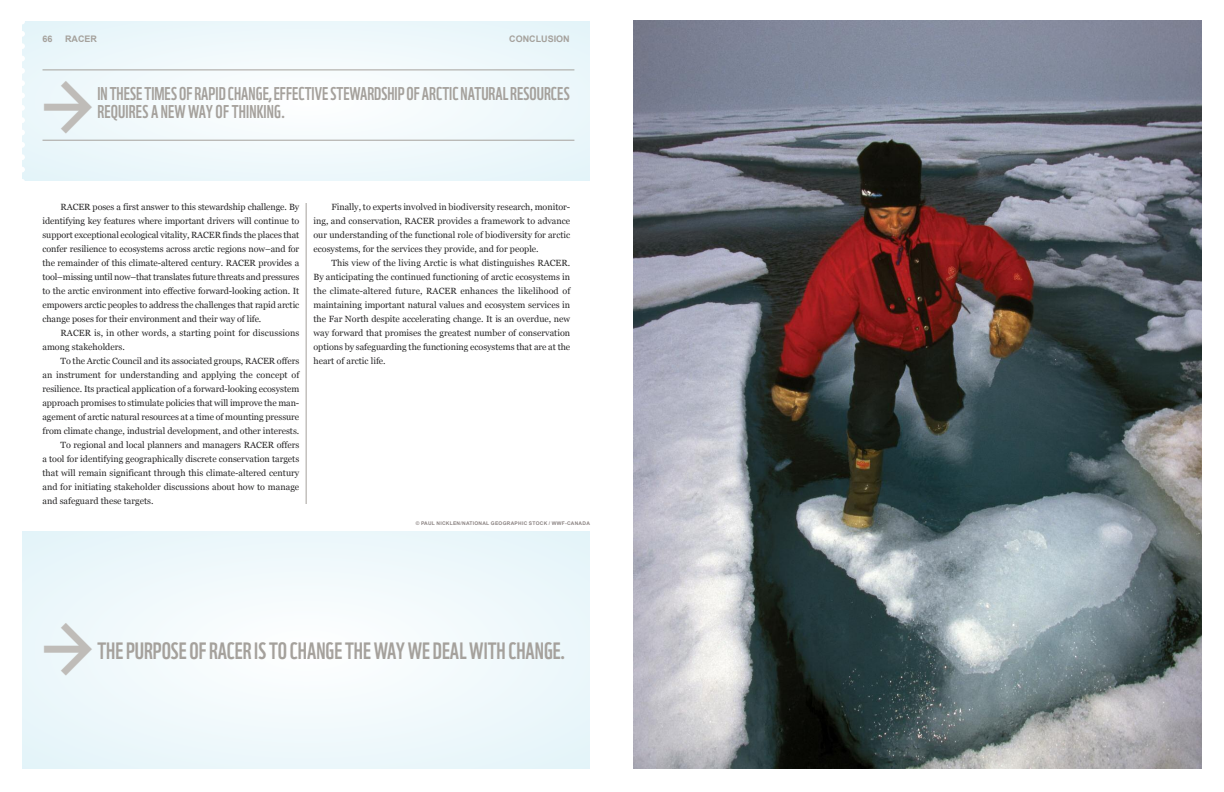
<style>
.page{position:relative;width:1224px;height:792px;background:#fff}
.page>*{position:absolute;margin:0;border:0;box-sizing:border-box;transform-origin:0 0}
.t1{font:23px "WWF";color:#a5a19c}
.t2{font:18px "WWF";color:#a5a19c}
.t3{font:9px/14px "Georgia";color:#272627;text-align:justify}
.t4{font:700 9px "Arial";color:#a5a19c}
.t5{font:700 5px "Arial";letter-spacing:.05em;color:#8c8483}
</style>
<div class="page">
<img style="left:634px;top:21px;width:568px;height:748px">
<div style="left:22px;top:21px;width:568px;height:160px;background:#eff8fb"></div>
<hr style="left:43px;top:70px;width:531px;height:1px;background:#a5a19c">
<hr style="left:43px;top:140px;width:531px;height:1px;background:#a5a19c">
<svg style="left:22px;top:21px;width:3px;height:160px"></svg>
<hr style="left:306px;top:203px;width:1px;height:301px;background:#a5a19c">
<div style="left:22px;top:531px;width:568px;height:238px;background:#eff8fb"></div>
<p class="t4" style="left:43px;top:34px;width:12px">66</p>
<p class="t4" style="left:65px;top:34px;width:33px">RACER</p>
<p class="t4" style="left:509px;top:34px;width:62px">CONCLUSION</p>
<h2 class="t2" style="left:97px;top:87px;width:474px">INTHESETIMESOFRAPIDCHANGE,EFFECTIVESTEWARDSHIPOFARCTICNATURALRESOURCES</h2>
<h2 class="t2" style="left:97px;top:105px;width:189px">REQUIRES A NEWWAY OFTHINKING.</h2>
<p class="t3" style="left:43px;top:200px;width:258px;text-indent:18px">RACER poses a first answer to this stewardship challenge. By identifying key features where important drivers will continue to support exceptional ecological vitality, RACER finds the places that confer resilience to ecosystems across arctic regions now–and for the remainder of this climate-altered century. RACER provides a tool–missing until now–that translates future threats and pressures to the arctic environment into effective forward-looking action. It empowers arctic peoples to address the challenges that rapid arctic change poses for their environment and their way of life.</p>
<p class="t3" style="left:43px;top:326px;width:258px;text-indent:18px">RACER is, in other words, a starting point for discussions among stakeholders.</p>
<p class="t3" style="left:61px;top:354px;width:240px">To the Arctic Council and its associated groups, RACER offers</p>
<p class="t3" style="left:43px;top:368px;width:258px">an instrument for understanding and applying the concept of</p>
<p class="t3" style="left:43px;top:382px;width:258px">resilience. Its practical application of a forward-looking ecosystem</p>
<p class="t3" style="left:43px;top:396px;width:258px">approach promises to stimulate policies that will improve the man-</p>
<p class="t3" style="left:43px;top:410px;width:258px">agement of arctic natural resources at a time of mounting pressure</p>
<p class="t3" style="left:43px;top:424px;width:258px">from climate change, industrial development, and other interests.</p>
<p class="t3" style="left:61px;top:438px;width:240px">To regional and local planners and managers RACER offers</p>
<p class="t3" style="left:43px;top:452px;width:258px">a tool for identifying geographically discrete conservation targets</p>
<p class="t3" style="left:43px;top:466px;width:258px">that will remain significant through this climate-altered century</p>
<p class="t3" style="left:43px;top:480px;width:258px">and for initiating stakeholder discussions about how to manage</p>
<p class="t3" style="left:43px;top:494px;width:113px">and safeguard these targets.</p>
<p class="t3" style="left:313px;top:200px;width:258px;text-indent:18px">Finally, to experts involved in biodiversity research, monitor&shy;ing, and conservation, RACER provides a framework to advance our understanding of the functional role of biodiversity for arctic ecosystems, for the services they provide, and for people.</p>
<p class="t3" style="left:313px;top:256px;width:258px;text-indent:18px">This view of the living Arctic is what distinguishes RACER.<br>By anticipating the continued functioning of arctic ecosystems in the climate-altered future, RACER enhances the likelihood of maintaining important natural values and ecosystem services in the Far North despite accelerating change. It is an overdue, new way forward that promises the greatest number of conservation options by safeguarding the functioning ecosystems that are at the heart of arctic life.</p>
<p class="t5" style="left:416px;top:520px;width:176px">© PAUL NICKLEN/NATIONAL GEOGRAPHIC STOCK / WWF-CANADA</p>
<h1 class="t1" style="left:97px;top:642px;width:470px">THEPURPOSE OFRACERISTO CHANGETHEWAYWE DEALWITHCHANGE.</h1>
</div>
